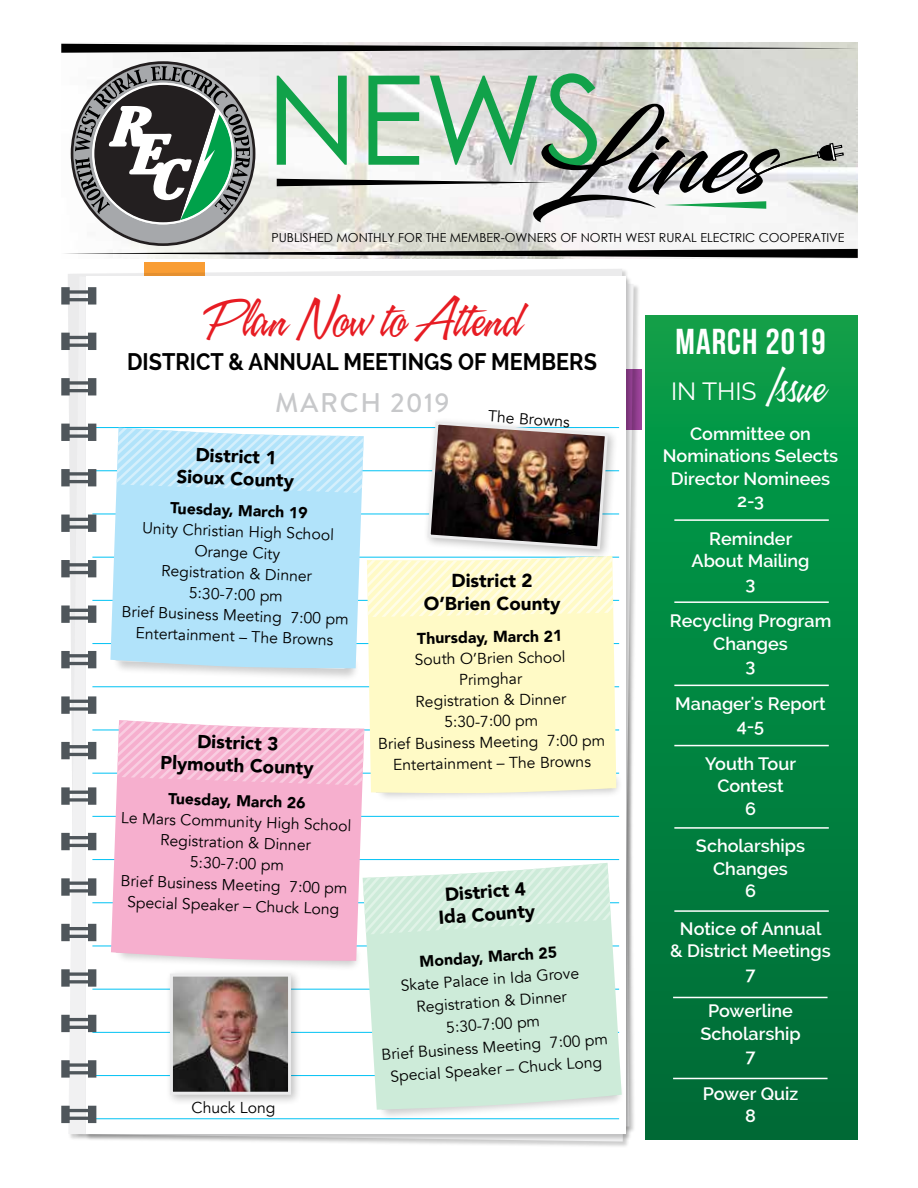
<style>
.page{position:relative;width:918px;height:1188px;background:#fff}
.page>*{position:absolute;margin:0;border:0;box-sizing:border-box;transform-origin:0 0}
.t1{font:48px "A&S Speedway";color:#e71c23}
.t2{font:36px "Bebas Neue";letter-spacing:.03em;color:#fff}
.t3{font:500 27px "Brandon Grotesque";letter-spacing:.07em;color:#c7c8ca}
.t4{font:24.75px "Raleway";color:#fff}
.t5{font:700 24px "Raleway";color:#000;scale:.9 1}
.t6{font:900 18.75px/22.5px "Avenir";color:#000;text-align:center}
.t7{font:600 18px/22.5px "Raleway";color:#fff;text-align:center}
.t8{font:15.75px/21px "Avenir";color:#000;text-align:center}
.t9{font:900 15.75px "Avenir";color:#000}
.t10{font:12.45px "Century Gothic";color:#000}
.s1{font-family:"A&S Speedway";font-size:44.1px}
</style>
<div class="page">
<img style="left:61px;top:43px;width:797px;height:216px">
<svg style="left:61px;top:44px;width:797px;height:9px"></svg>
<svg style="left:61px;top:61px;width:797px;height:197px"></svg>
<div style="left:646px;top:315px;width:212px;height:825px;background:linear-gradient(to bottom,#06a049,#006a37)"></div>
<svg style="left:144px;top:262px;width:61px;height:14px"></svg>
<svg style="left:633px;top:369px;width:9px;height:60px"></svg>
<hr style="left:674px;top:685px;width:155px;height:1px;background:#fff">
<hr style="left:674px;top:827px;width:155px;height:2px;background:#fff">
<hr style="left:674px;top:745px;width:155px;height:1px;background:#fff">
<hr style="left:674px;top:910px;width:155px;height:2px;background:#fff">
<hr style="left:673px;top:997px;width:155px;height:1px;background:#fff">
<hr style="left:673px;top:1078px;width:155px;height:1px;background:#fff">
<hr style="left:674px;top:519px;width:155px;height:2px;background:#fff">
<hr style="left:674px;top:601px;width:155px;height:2px;background:#fff">
<div style="left:86px;top:276px;width:547px;height:865px;background:#000;opacity:.2"></div>
<div style="left:86px;top:276px;width:540px;height:858px;background:#fff"></div>
<hr style="left:92px;top:427px;width:527px;height:1px;background:#00c2f4">
<hr style="left:92px;top:470px;width:527px;height:1px;background:#00c2f4">
<hr style="left:92px;top:514px;width:527px;height:1px;background:#00c2f4">
<hr style="left:92px;top:557px;width:527px;height:1px;background:#00c2f4">
<hr style="left:92px;top:600px;width:527px;height:1px;background:#00c2f4">
<hr style="left:92px;top:643px;width:527px;height:1px;background:#00c2f4">
<hr style="left:92px;top:686px;width:527px;height:1px;background:#00c2f4">
<hr style="left:92px;top:730px;width:527px;height:1px;background:#00c2f4">
<hr style="left:92px;top:773px;width:527px;height:1px;background:#00c2f4">
<hr style="left:92px;top:816px;width:527px;height:1px;background:#00c2f4">
<hr style="left:92px;top:859px;width:527px;height:1px;background:#00c2f4">
<hr style="left:92px;top:902px;width:527px;height:1px;background:#00c2f4">
<hr style="left:92px;top:946px;width:527px;height:1px;background:#00c2f4">
<hr style="left:92px;top:989px;width:527px;height:1px;background:#00c2f4">
<hr style="left:92px;top:1032px;width:527px;height:1px;background:#00c2f4">
<hr style="left:92px;top:1075px;width:527px;height:1px;background:#00c2f4">
<hr style="left:92px;top:1118px;width:527px;height:1px;background:#00c2f4">
<svg style="left:61px;top:287px;width:35px;height:836px"></svg>
<div style="left:113px;top:646px;width:247px;height:35px;background:#000;opacity:.2"></div>
<svg style="left:114px;top:668px;width:237px;height:1px"></svg>
<svg style="left:110px;top:428px;width:254px;height:240px;fill:#b1e3fa"></svg>
<div style="left:375px;top:770px;width:248px;height:32px;background:#000;opacity:.2"></div>
<div style="left:367px;top:599px;width:249px;height:195px;background:#fffac6"></div>
<div style="left:114px;top:936px;width:248px;height:35px;background:#000;opacity:.2"></div>
<div style="left:111px;top:729px;width:253px;height:232px;background:#f6afce"></div>
<svg style="left:117px;top:720px;width:247px;height:65px"></svg>
<div style="left:378px;top:1079px;width:247px;height:41px;background:#000;opacity:.2"></div>
<svg style="left:363px;top:902px;width:259px;height:208px;fill:#cdebd9"></svg>
<svg style="left:363px;top:863px;width:248px;height:71px"></svg>
<div style="left:423px;top:417px;width:196px;height:144px;background:#fff"></div>
<svg style="left:117px;top:421px;width:496px;height:196px"></svg>
<div style="left:165px;top:969px;width:138px;height:137px;background:#000;opacity:.25"></div>
<img style="left:174px;top:978px;width:113px;height:113px">
<div style="left:170px;top:974px;width:121px;height:121px;border:3px solid #ebebec"></div>
<p class="t10" style="left:271px;top:229px;width:575px">PUBLISHED MONTHLY FOR THE MEMBER-OWNERS OF NORTH WEST RURAL ELECTRIC COOPERATIVE</p>
<h1 class="t1" style="left:203px;top:294px;width:319px">Plan Now to Attend</h1>
<h3 class="t5" style="left:127px;top:348px;width:524px">DISTRICT &amp; ANNUAL MEETINGS OF MEMBERS</h3>
<h3 class="t3" style="left:275px;top:384px;width:176px">MARCH 2019</h3>
<p class="t8" style="left:489px;top:406px;width:83px;rotate:4deg">The Browns</p>
<p class="t6" style="left:178px;top:442px;width:119px;rotate:2deg">District 1<br>Sioux County</p>
<p class="t9" style="left:171px;top:494px;width:139px;rotate:2deg">Tuesday, March 19</p>
<p class="t8" style="left:125px;top:517px;width:228px;rotate:2deg">Unity Christian High School<br>Orange City<br>Registration &amp; Dinner<br>5:30-7:00 pm<br>Brief Business Meeting 7:00 pm<br>Entertainment – The Browns</p>
<p class="t6" style="left:162px;top:728px;width:155px;rotate:2deg">District 3<br>Plymouth County</p>
<p class="t9" style="left:169px;top:785px;width:139px;rotate:2deg">Tuesday, March 26</p>
<p class="t8" style="left:121px;top:807px;width:232px;rotate:2deg">Le Mars Community High School<br>Registration &amp; Dinner<br>5:30-7:00 pm<br>Brief Business Meeting 7:00 pm<br>Special Speaker – Chuck Long</p>
<p class="t8" style="left:192px;top:1097px;width:85px">Chuck Long</p>
<p class="t6" style="left:424px;top:569px;width:138px">District 2<br>O’Brien County</p>
<p class="t9" style="left:417px;top:625px;width:147px;rotate:-1deg">Thursday, March 21</p>
<p class="t8" style="left:377px;top:650px;width:228px;rotate:-1deg">South O’Brien School<br>Primghar<br>Registration &amp; Dinner<br>5:30-7:00 pm<br>Brief Business Meeting 7:00 pm<br>Entertainment – The Browns</p>
<p class="t6" style="left:436px;top:883px;width:98px;rotate:-4deg">District 4<br>Ida County</p>
<p class="t9" style="left:419px;top:948px;width:139px;rotate:-4deg">Monday, March 25</p>
<p class="t8" style="left:376px;top:976px;width:228px;line-height:22.5px;rotate:-4deg">Skate Palace in Ida Grove<br>Registration &amp; Dinner<br>5:30-7:00 pm<br>Brief Business Meeting 7:00 pm<br>Special Speaker – Chuck Long</p>
<h2 class="t2" style="left:675px;top:322px;width:152px">MARCH 2019</h2>
<h3 class="t4" style="left:671px;top:377px;width:155px">IN THIS <span class="s1">Issue</span></h3>
<p class="t7" style="left:663px;top:422px;width:177px">Committee on<br>Nominations Selects<br>Director Nominees<br>2-3</p>
<p class="t7" style="left:692px;top:527px;width:120px">Reminder<br>About Mailing<br>3</p>
<p class="t7" style="left:670px;top:610px;width:163px">Recycling Program<br>Changes<br>3</p>
<p class="t7" style="left:675px;top:692px;width:152px">Manager's Report<br>4-5</p>
<p class="t7" style="left:705px;top:752px;width:92px">Youth Tour<br>Contest<br>6</p>
<p class="t7" style="left:696px;top:835px;width:111px">Scholarships<br>Changes<br>6</p>
<p class="t7" style="left:670px;top:917px;width:162px">Notice of Annual<br>&amp; District Meetings<br>7</p>
<p class="t7" style="left:700px;top:1000px;width:102px">Powerline<br>Scholarship<br>7</p>
<p class="t7" style="left:703px;top:1082px;width:97px">Power Quiz<br>8</p>
</div>
